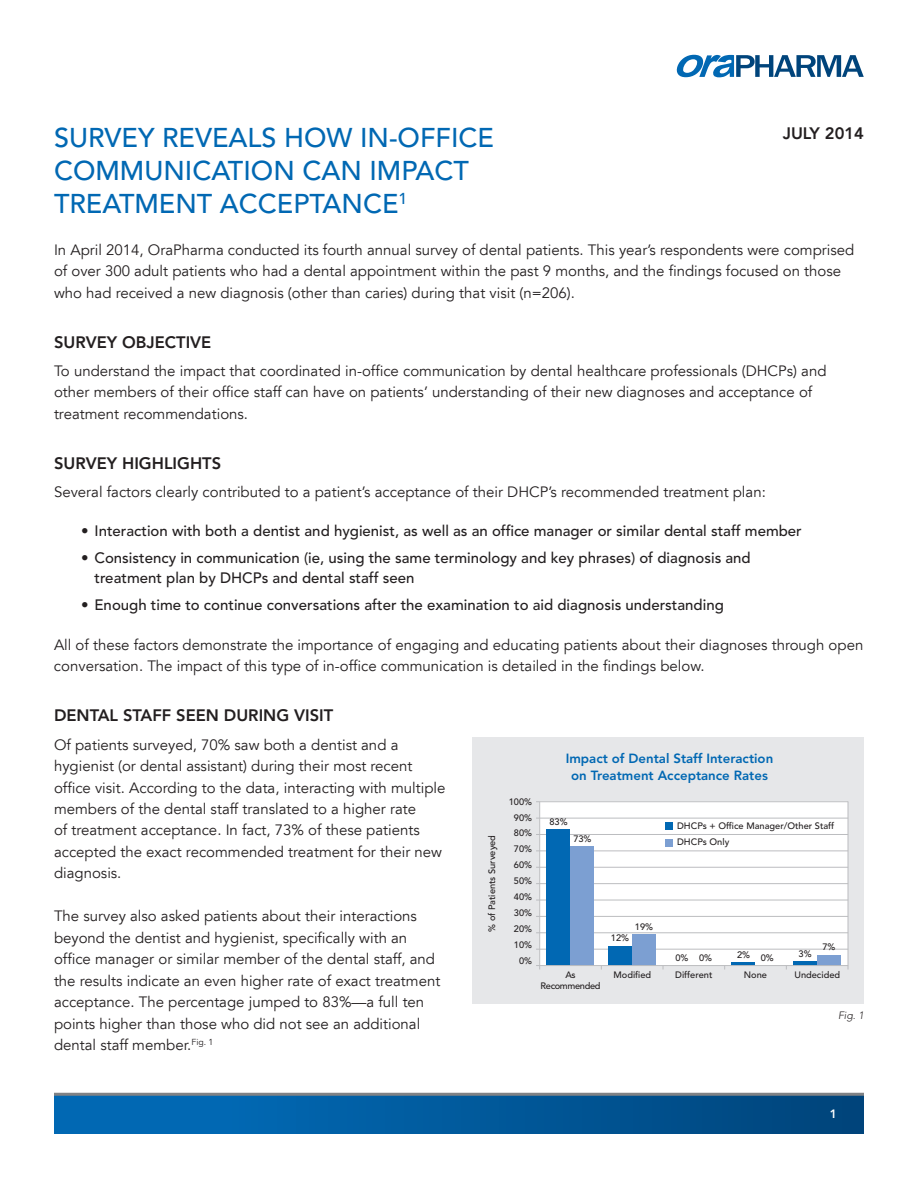
<style>
.page{position:relative;width:918px;height:1188px;background:#fff}
.page>*{position:absolute;margin:0;border:0;box-sizing:border-box;transform-origin:0 0}
.Headline_h1{font:500 27px/33px "Avenir LT Std";color:#0168b3}
.Header_h2{font:800 16.5px "Avenir LT Std";color:#231f20}
.Body_Copy{font:15px/21.5px "Avenir LT";color:#231f20}
.t1{font:500 15px/20.2px "Avenir LT Std";color:#231f20}
.Chart_Title{font:800 13.2px/16.5px "Avenir LT Std";color:#0168b3;text-align:center}
.t2{font:800 12px "Avenir LT Std";color:#fff}
.Fig_Caption{font:italic 300 10.65px "Avenir LT Std";color:#231f20}
.Chart_Text{font:500 9.3px "Avenir LT Std";color:#231f20}
.Chart_Text-2{font:500 9.3px "Avenir LT Std";letter-spacing:-.035em;color:#231f20}
</style>
<div class="page">
<div style="left:54px;top:1094px;width:810px;height:40px;background:linear-gradient(to right,#016ebc,#00457c)"></div>
<hr style="left:54px;top:1093px;width:810px;height:3px;background:#808285">
<svg style="left:677px;top:55px;width:187px;height:22px"></svg>
<div style="left:472px;top:738px;width:392px;height:266px;background:#e6e7e9"></div>
<div style="left:540px;top:802px;width:308px;height:164px;background:#fff"></div>
<hr style="left:536px;top:834px;width:312px;height:1px;background:#bcbdc0">
<hr style="left:536px;top:818px;width:312px;height:1px;background:#bcbdc0">
<hr style="left:536px;top:801px;width:312px;height:1px;background:#bcbdc0">
<hr style="left:536px;top:851px;width:312px;height:1px;background:#bcbdc0">
<hr style="left:536px;top:867px;width:312px;height:1px;background:#bcbdc0">
<hr style="left:536px;top:883px;width:312px;height:1px;background:#bcbdc0">
<hr style="left:536px;top:900px;width:312px;height:1px;background:#bcbdc0">
<hr style="left:536px;top:916px;width:312px;height:1px;background:#bcbdc0">
<hr style="left:536px;top:933px;width:312px;height:1px;background:#bcbdc0">
<hr style="left:536px;top:949px;width:312px;height:1px;background:#bcbdc0">
<hr style="left:539px;top:802px;width:1px;height:168px;background:#bcbdc0">
<hr style="left:848px;top:802px;width:1px;height:168px;background:#bcbdc0">
<div style="left:546px;top:829px;width:24px;height:137px;background:#0168b3"></div>
<div style="left:608px;top:946px;width:24px;height:20px;background:#0168b3"></div>
<hr style="left:731px;top:963px;width:24px;height:3px;background:#0168b3">
<hr style="left:793px;top:962px;width:24px;height:4px;background:#0168b3">
<div style="left:570px;top:846px;width:24px;height:120px;background:#7c9fd2"></div>
<div style="left:632px;top:934px;width:24px;height:32px;background:#7c9fd2"></div>
<div style="left:817px;top:955px;width:24px;height:11px;background:#7c9fd2"></div>
<hr style="left:536px;top:965px;width:312px;height:1px;background:#bcbdc0">
<div style="left:666px;top:823px;width:7px;height:7px;background:#0168b3"></div>
<div style="left:666px;top:839px;width:7px;height:7px;background:#7c9fd2"></div>
<p class="Header_h2" style="left:783px;top:124px;width:83px">JULY 2014</p>
<p class="Headline_h1" style="left:54px;top:122px;width:442px">SURVEY REVEALS HOW IN-OFFICE<br>COMMUNICATION CAN IMPACT<br>TREATMENT ACCEPTANCE<sup>1</sup></p>
<p class="Body_Copy" style="left:54px;top:239px;width:802px">In April 2014, OraPharma conducted its fourth annual survey of dental patients. This year’s respondents were comprised of over 300 adult patients who had a dental appointment within the past 9 months, and the findings focused on those who had received a new diagnosis (other than caries) during that visit (n=206).</p>
<p class="Header_h2" style="left:54px;top:332px;width:159px">SURVEY OBJECTIVE</p>
<p class="Body_Copy" style="left:54px;top:361px;width:774px">To understand the impact that coordinated in-office communication by dental healthcare professionals (DHCPs) and other members of their office staff can have on patients’ understanding of their new diagnoses and acceptance of treatment recommendations.</p>
<p class="Header_h2" style="left:54px;top:454px;width:169px">SURVEY HIGHLIGHTS</p>
<p class="Body_Copy" style="left:54px;top:482px;width:713px">Several factors clearly contributed to a patient’s acceptance of their DHCP’s recommended treatment plan:</p>
<p class="t1" style="left:81px;top:521px;width:722px">• Interaction with both a dentist and hygienist, as well as an office manager or similar dental staff member</p>
<p class="t1" style="left:94px;top:548px;width:658px;text-indent:-14px">• Consistency in communication (ie, using the same terminology and key phrases) of diagnosis and treatment plan by DHCPs and dental staff seen</p>
<p class="t1" style="left:81px;top:595px;width:644px">• Enough time to continue conversations after the examination to aid diagnosis understanding</p>
<p class="Body_Copy" style="left:54px;top:634px;width:811px">All of these factors demonstrate the importance of engaging and educating patients about their diagnoses through open conversation. The impact of this type of in-office communication is detailed in the findings below.</p>
<p class="Header_h2" style="left:54px;top:706px;width:281px">DENTAL STAFF SEEN DURING VISIT</p>
<p class="Body_Copy" style="left:54px;top:734px;width:393px">Of patients surveyed, 70% saw both a dentist and a hygienist (or dental assistant) during their most recent office visit. According to the data, interacting with multiple members of the dental staff translated to a higher rate<br>of treatment acceptance. In fact, 73% of these patients accepted the exact recommended treatment for their new diagnosis.</p>
<p class="Body_Copy" style="left:54px;top:906px;width:388px">The survey also asked patients about their interactions beyond the dentist and hygienist, specifically with an office manager or similar member of the dental staff, and the results indicate an even higher rate of exact treatment acceptance. The percentage jumped to 83%—a full ten points higher than those who did not see an additional dental staff member.<sup>Fig.</sup> <sup>1</sup></p>
<p class="Chart_Title" style="left:566px;top:750px;width:209px">Impact of Dental Staff Interaction on Treatment Acceptance Rates</p>
<p class="Chart_Text" style="left:509px;top:796px;width:25px">100%</p>
<p class="Chart_Text" style="left:514px;top:812px;width:20px">90%</p>
<p class="Chart_Text" style="left:514px;top:828px;width:20px">80%</p>
<p class="Chart_Text" style="left:514px;top:844px;width:20px">70%</p>
<p class="Chart_Text" style="left:514px;top:860px;width:20px">60%</p>
<p class="Chart_Text" style="left:514px;top:876px;width:20px">50%</p>
<p class="Chart_Text" style="left:514px;top:891px;width:20px">40%</p>
<p class="Chart_Text" style="left:514px;top:907px;width:20px">30%</p>
<p class="Chart_Text" style="left:514px;top:923px;width:20px">20%</p>
<p class="Chart_Text" style="left:514px;top:939px;width:20px">10%</p>
<p class="Chart_Text" style="left:519px;top:955px;width:15px">0%</p>
<p class="Chart_Text" style="left:549px;top:816px;width:20px">83%</p>
<p class="Chart_Text" style="left:677px;top:821px;width:159px">DHCPs + Office Manager/Other Staff</p>
<p class="Chart_Text" style="left:677px;top:836px;width:54px">DHCPs Only</p>
<p class="Chart_Text" style="left:573px;top:833px;width:20px">73%</p>
<p class="Chart_Text" style="left:486px;top:932px;width:99px;rotate:-90deg">% of Patients Surveyed</p>
<p class="Chart_Text" style="left:635px;top:921px;width:20px">19%</p>
<p class="Chart_Text" style="left:611px;top:933px;width:20px">12%</p>
<p class="Chart_Text" style="left:822px;top:942px;width:15px">7%</p>
<p class="Chart_Text" style="left:675px;top:953px;width:15px">0%</p>
<p class="Chart_Text" style="left:737px;top:950px;width:15px">2%</p>
<p class="Chart_Text" style="left:799px;top:949px;width:15px">3%</p>
<p class="Chart_Text" style="left:699px;top:953px;width:15px">0%</p>
<p class="Chart_Text" style="left:761px;top:953px;width:15px">0%</p>
<p class="Chart_Text" style="left:613px;top:970px;width:39px">Modified</p>
<p class="Chart_Text" style="left:675px;top:970px;width:39px">Different</p>
<p class="Chart_Text" style="left:744px;top:970px;width:25px">None</p>
<p class="Chart_Text" style="left:794px;top:970px;width:47px">Undecided</p>
<p class="Chart_Text" style="left:565px;top:970px;width:12px">As</p>
<p class="Chart_Text-2" style="left:541px;top:980px;width:61px">Recommended</p>
<p class="Fig_Caption" style="left:838px;top:1009px;width:27px">Fig. 1</p>
<p class="t2" style="left:830px;top:1107px;width:9px">1</p>
</div>
